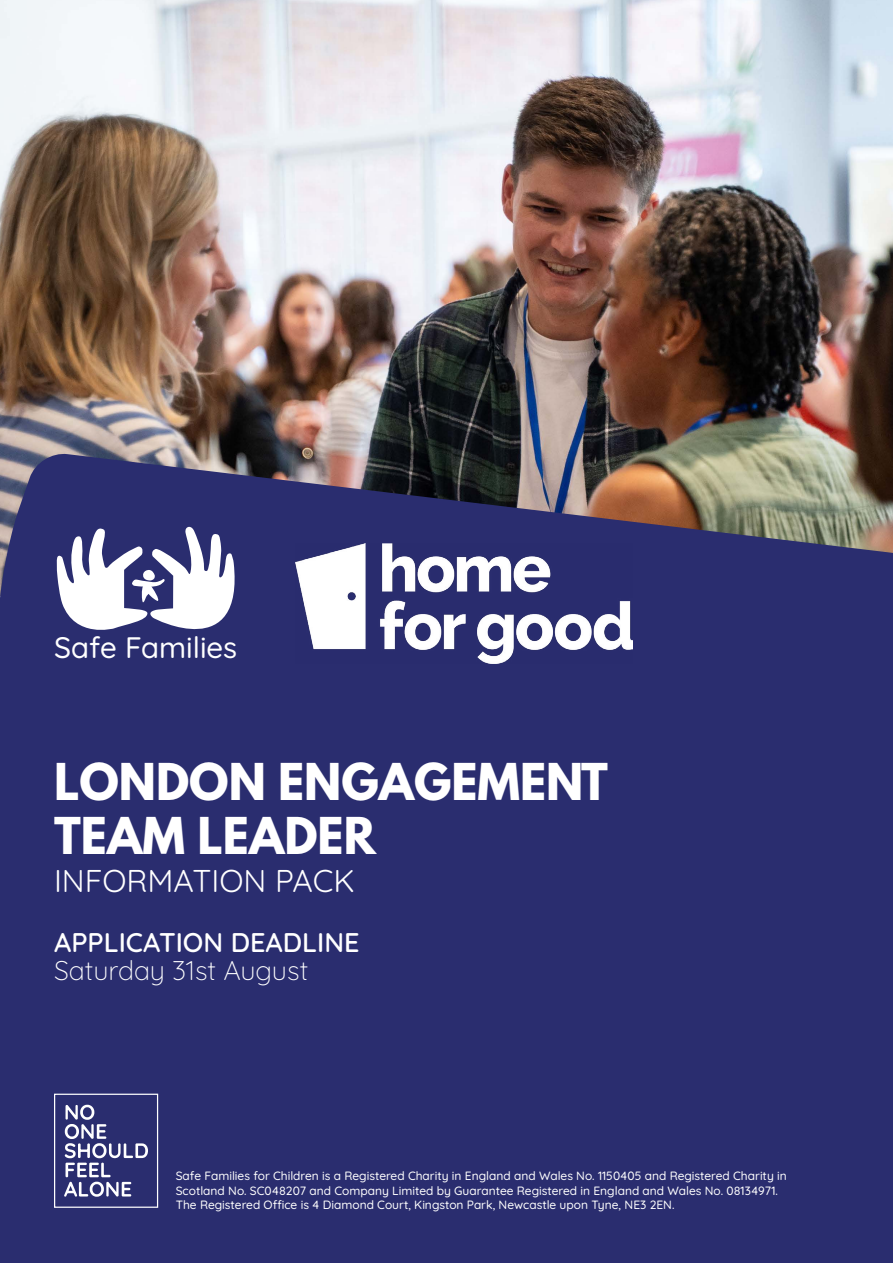
<style>
.page{position:relative;width:893px;height:1263px;background:#fff}
.page>*{position:absolute;margin:0;border:0;box-sizing:border-box;transform-origin:0 0}
.t1{font:700 45px/54px "League Spartan";color:#fff}
.t2{font:31.5px "Quicksand";color:#fff}
.t3{font:500 29.55px "Quicksand";color:#fff}
.t4{font:600 27px "Quicksand";color:#fff}
.t5{font:300 27px "Quicksand";color:#fff}
.t6{font:500 12px/14.4px "Quicksand";color:#fff}
</style>
<div class="page">
<img style="left:0;top:0;width:893px;height:452px">
<div style="left:0;top:452px;width:893px;height:811px;background:#2a2d6f"></div>
<svg style="left:57px;top:527px;width:180px;height:137px"></svg>
<svg style="left:64px;top:1105px;width:84px;height:92px;background:#585a8e"></svg>
<div style="left:54px;top:1094px;width:104px;height:114px;border:1px solid #fff"></div>
<img style="left:296px;top:544px;width:337px;height:120px">
<h3 class="t3" style="left:54px;top:624px;width:185px">Safe Families</h3>
<h1 class="t1" style="left:54px;top:754px;width:555px">LONDON ENGAGEMENT<br>TEAM LEADER</h1>
<h2 class="t2" style="left:54px;top:856px;width:302px">INFORMATION PACK</h2>
<h3 class="t4" style="left:54px;top:921px;width:307px">APPLICATION DEADLINE</h3>
<h3 class="t5" style="left:54px;top:950px;width:256px">Saturday 31st August</h3>
<p class="t6" style="left:176px;top:1167px;width:613px">Safe Families for Children is a Registered Charity in England and Wales No. 1150405 and Registered Charity in<br>Scotland No. SC048207 and Company Limited by Guarantee Registered in England and Wales No. 08134971.<br>The Registered Office is 4 Diamond Court, Kingston Park, Newcastle upon Tyne, NE3 2EN.</p>
</div>
